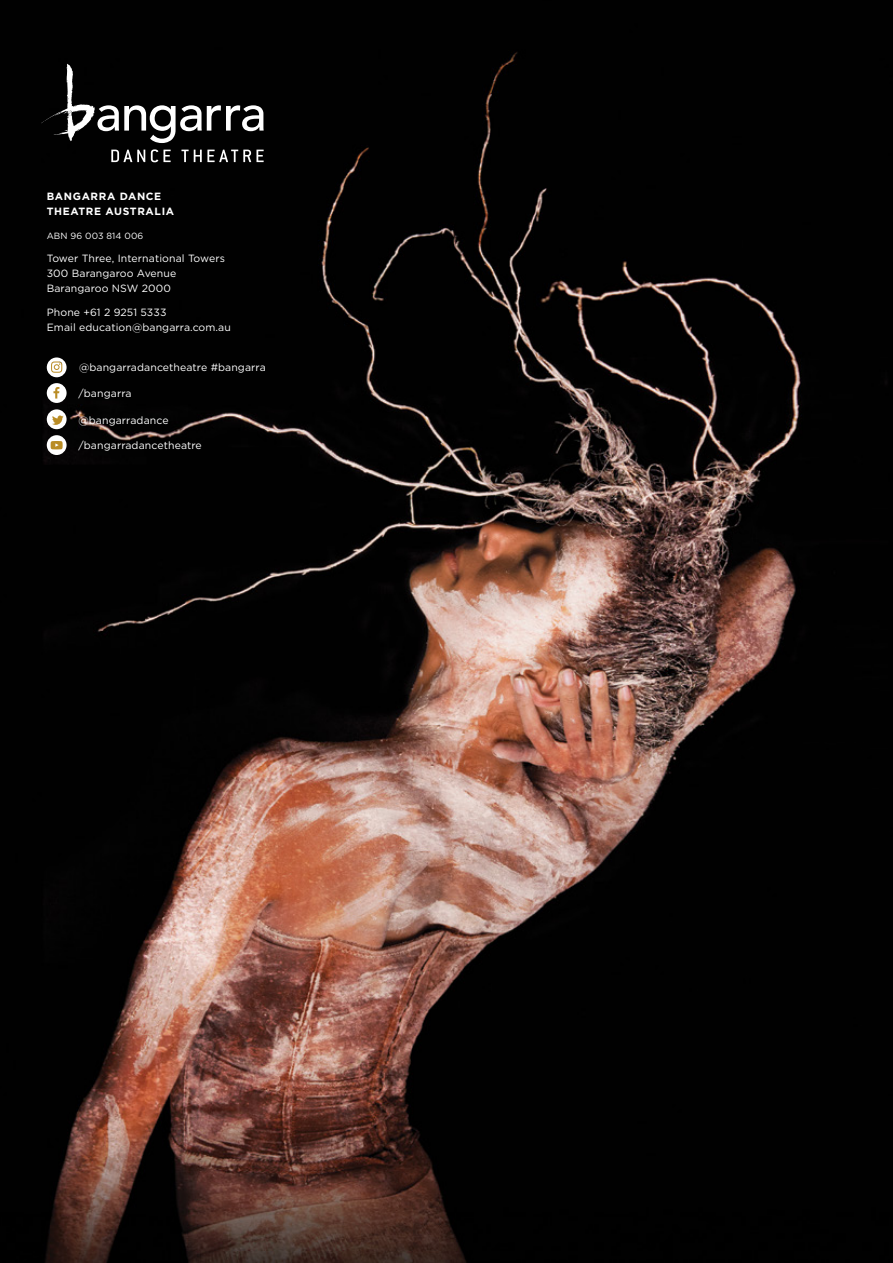
<style>
.page{position:relative;width:893px;height:1263px;background:#fff}
.page>*{position:absolute;margin:0;border:0;box-sizing:border-box;transform-origin:0 0}
.t1{font:10.5px/15px "Gotham";letter-spacing:.01em;color:#fff}
.t2{font:700 10.5px/15px "Gotham";letter-spacing:.06em;color:#fff}
.t3{font:9px "Gotham";letter-spacing:.01em;color:#fff}
</style>
<div class="page">
<img style="left:0;top:0;width:893px;height:1263px">
<svg style="left:47px;top:409px;width:20px;height:20px"></svg>
<svg style="left:47px;top:383px;width:20px;height:20px"></svg>
<svg style="left:47px;top:357px;width:20px;height:20px"></svg>
<svg style="left:47px;top:435px;width:20px;height:20px"></svg>
<svg style="left:41px;top:64px;width:223px;height:79px;background:#272727"></svg>
<svg style="left:111px;top:150px;width:34px;height:12px"></svg>
<svg style="left:151px;top:149px;width:20px;height:13px"></svg>
<svg style="left:181px;top:150px;width:83px;height:12px"></svg>
<p class="t2" style="left:47px;top:189px;width:129px">BANGARRA DANCE<br>THEATRE AUSTRALIA</p>
<p class="t3" style="left:47px;top:230px;width:98px">ABN 96 003 814 006</p>
<p class="t1" style="left:47px;top:251px;width:180px">Tower Three, International Towers<br>300 Barangaroo Avenue<br>Barangaroo NSW 2000</p>
<p class="t1" style="left:47px;top:304px;width:186px">Phone +61 2 9251 5333<br>Email education@bangarra.com.au</p>
<p class="t1" style="left:79px;top:360px;width:188px">@bangarradancetheatre #bangarra</p>
<p class="t1" style="left:78px;top:385px;width:55px">/bangarra</p>
<p class="t1" style="left:78px;top:412px;width:92px">@bangarradance</p>
<p class="t1" style="left:78px;top:437px;width:125px">/bangarradancetheatre</p>
</div>
